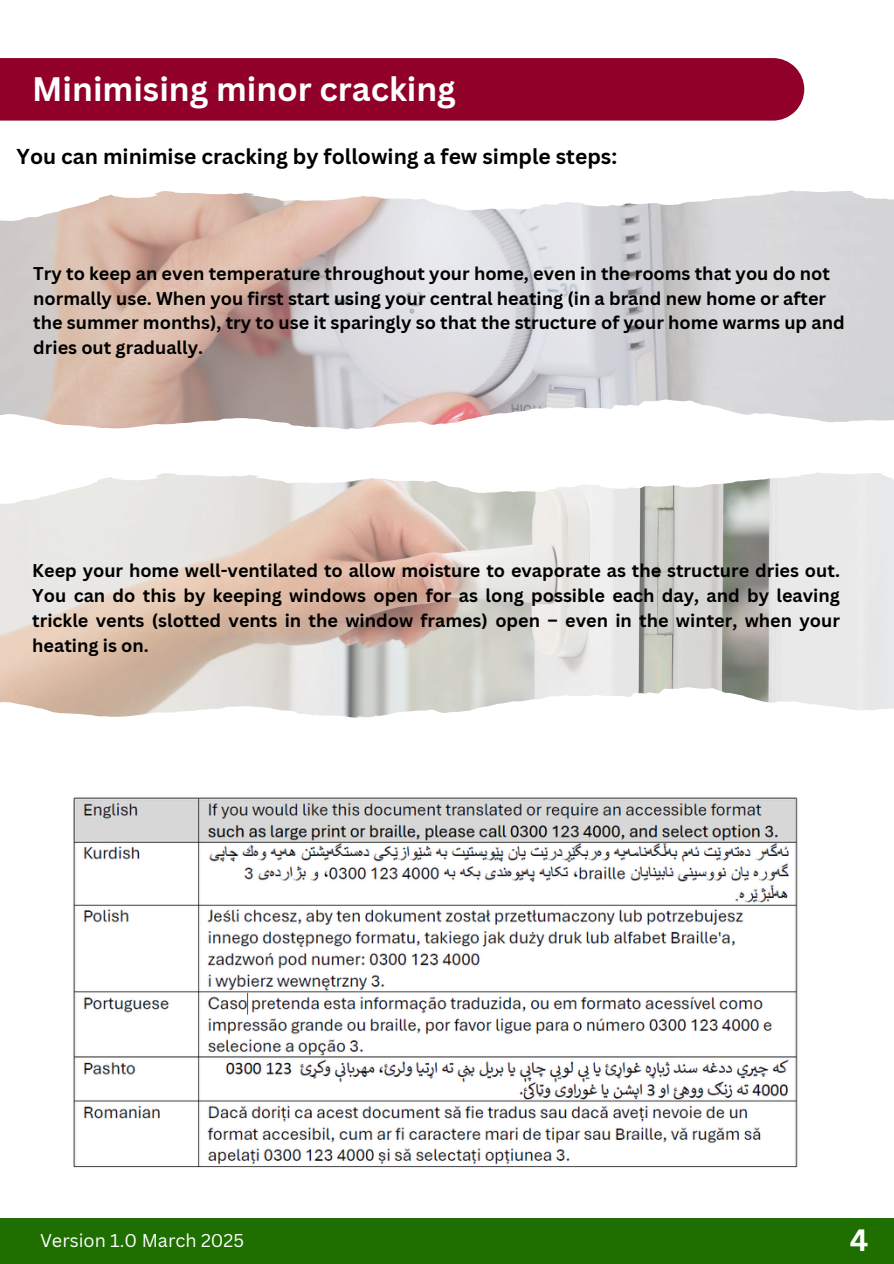
<style>
.page{position:relative;width:894px;height:1264px;background:#fff}
.page>*{position:absolute;margin:0;border:0;box-sizing:border-box;transform-origin:0 0}
.t1{font:700 33px "Canva Sans";color:#fff}
.t2{font:700 30px "Canva Sans";color:#fff}
.t3{font:700 21px "Canva Sans";color:#000}
.t4{font:700 18px/24.8px "Canva Sans";color:#000;text-align:justify}
.t5{font:18px "Canva Sans";color:#fff}
</style>
<div class="page">
<svg style="left:0;top:85px;width:893px;height:633px"></svg>
<div style="left:0;top:1217px;width:893px;height:46px;background:#1e6f00"></div>
<div style="left:0;top:58px;width:804px;height:63px;background:#910029"></div>
<img style="left:73px;top:797px;width:725px;height:371px">
<img style="left:180px;top:472px;width:713px;height:217px">
<img style="left:178px;top:191px;width:715px;height:211px">
<h2 class="t1" style="left:32px;top:66px;width:425px">Minimising minor cracking</h2>
<p class="t3" style="left:17px;top:142px;width:602px">You can minimise cracking by following a few simple steps:</p>
<h3 class="t4" style="left:33px;top:260px;width:812px;text-align:left">Try to keep an even temperature throughout your home, even in the rooms that you do not normally use. When you first start using your central heating (in a brand new home or after the summer months), try to use it sparingly so that the structure of your home warms up and dries out gradually.</h3>
<p class="t4" style="left:32px;top:558px;width:809px">Keep your home well-ventilated to allow moisture to evaporate as the structure dries out.<br>You can do this by keeping windows open for as long possible each day, and by leaving trickle vents (slotted vents in the window frames) open – even in the winter, when your heating is on.</p>
<h1 class="t5" style="left:40px;top:1227px;width:205px">Version 1.0 March 2025</h1>
<h2 class="t2" style="left:849px;top:1219px;width:20px">4</h2>
</div>
